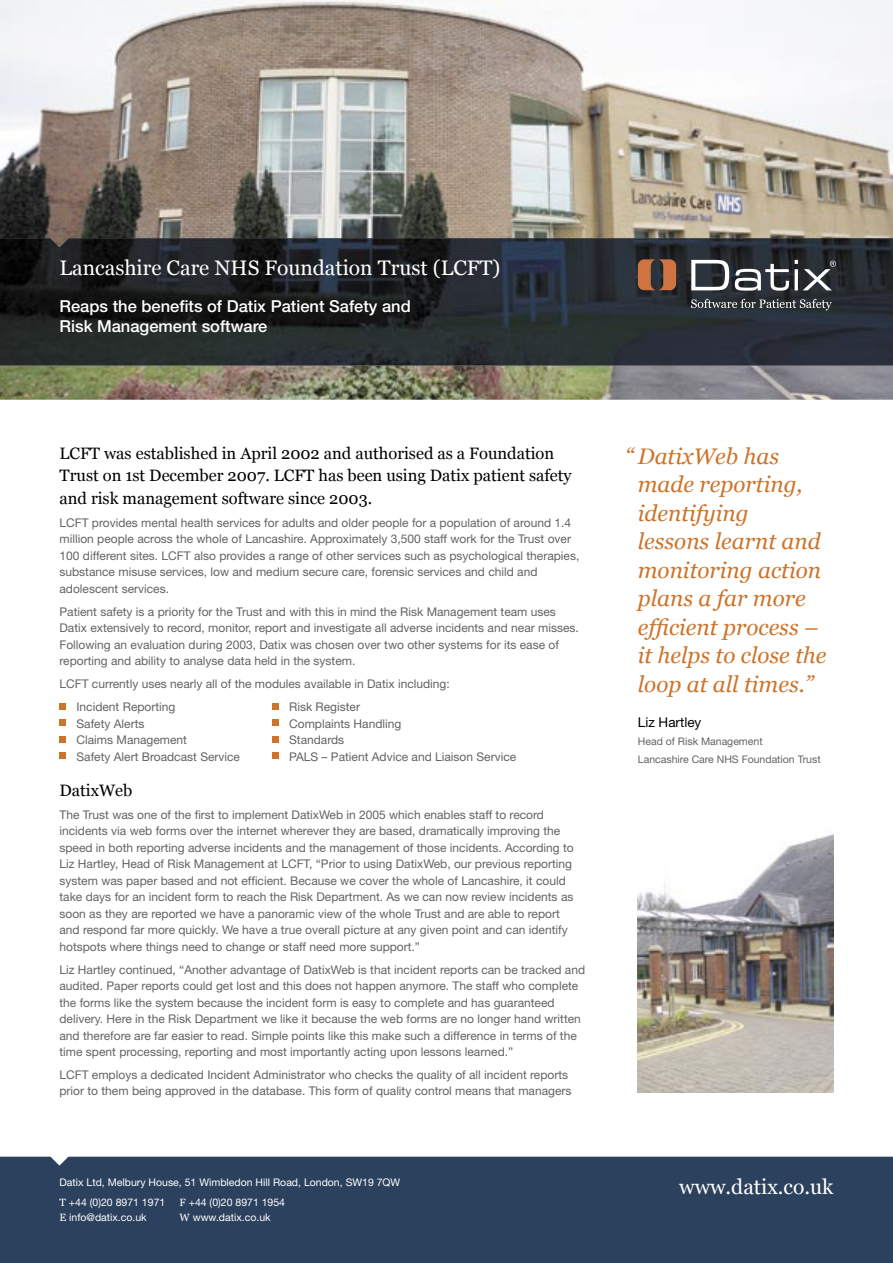
<style>
.page{position:relative;width:893px;height:1263px;background:#fff}
.page>*{position:absolute;margin:0;border:0;box-sizing:border-box;transform-origin:0 0}
.t1{font:italic 22.5px/28.5px "Georgia";color:#cd742a}
.t2{font:21px "Georgia";color:#fff}
.t3{font:16.5px/22.5px "Georgia";color:#000}
.t4{font:500 16.5px/19.8px "Helvetica Neue";color:#fff}
.t5{font:13.5px "Helvetica Neue";color:#000}
.t6{font:12px/16.5px "Helvetica Neue";color:#636363}
.t7{font:10.5px/19.2px "Helvetica Neue";color:#fff}
.t8{font:10.5px/18px "Helvetica Neue";color:#636363}
.s1{font-family:"Georgia"}
</style>
<div class="page">
<img style="left:0;top:0;width:893px;height:400px">
<img style="left:0;top:238px;width:893px;height:128px">
<div style="left:0;top:1157px;width:893px;height:106px;background:#2c415e"></div>
<svg style="left:60px;top:703px;width:6px;height:6px"></svg>
<div style="left:272px;top:703px;width:7px;height:6px;background:#cd742a"></div>
<svg style="left:60px;top:720px;width:6px;height:6px"></svg>
<div style="left:272px;top:720px;width:7px;height:6px;background:#cd742a"></div>
<svg style="left:60px;top:736px;width:6px;height:6px"></svg>
<div style="left:272px;top:736px;width:7px;height:6px;background:#cd742a"></div>
<svg style="left:60px;top:753px;width:6px;height:6px"></svg>
<div style="left:272px;top:753px;width:7px;height:6px;background:#cd742a"></div>
<svg style="left:691px;top:260px;width:38px;height:30px"></svg>
<svg style="left:735px;top:264px;width:54px;height:27px"></svg>
<svg style="left:795px;top:260px;width:41px;height:30px"></svg>
<svg style="left:638px;top:259px;width:38px;height:31px"></svg>
<svg style="left:691px;top:299px;width:141px;height:11px;background:#555a5c"></svg>
<img style="left:638px;top:834px;width:195px;height:259px">
<h2 class="t2" style="left:60px;top:255px;width:442px">Lancashire Care NHS Foundation Trust (LCFT)</h2>
<h3 class="t4" style="left:60px;top:296px;width:353px">Reaps the benefits of Datix Patient Safety and<br>Risk Management software</h3>
<h3 class="t3" style="left:60px;top:442px;width:514px">LCFT was established in April 2002 and authorised as a Foundation<br>Trust on 1st December 2007. LCFT has been using Datix patient safety and risk management software since 2003.</h3>
<p class="t6" style="left:60px;top:514px;width:521px">LCFT provides mental health services for adults and older people for a population of around 1.4 million people across the whole of Lancashire. Approximately 3,500 staff work for the Trust over 100 different sites. LCFT also provides a range of other services such as psychological therapies, substance misuse services, low and medium secure care, forensic services and child and adolescent services.</p>
<p class="t6" style="left:60px;top:603px;width:521px">Patient safety is a priority for the Trust and with this in mind the Risk Management team uses Datix extensively to record, monitor, report and investigate all adverse incidents and near misses.<br>Following an evaluation during 2003, Datix was chosen over two other systems for its ease of reporting and ability to analyse data held in the system.</p>
<p class="t6" style="left:77px;top:672px;width:375px;line-height:23px;text-indent:-17px">LCFT currently uses nearly all of the modules available in Datix including:<br>Incident Reporting</p>
<p class="t6" style="left:289px;top:698px;width:72px">Risk Register</p>
<p class="t6" style="left:77px;top:715px;width:69px">Safety Alerts</p>
<p class="t6" style="left:289px;top:715px;width:114px">Complaints Handling</p>
<p class="t6" style="left:77px;top:731px;width:112px">Claims Management</p>
<p class="t6" style="left:289px;top:731px;width:57px">Standards</p>
<p class="t6" style="left:77px;top:748px;width:165px">Safety Alert Broadcast Service</p>
<p class="t6" style="left:289px;top:748px;width:229px">PALS – Patient Advice and Liaison Service</p>
<h3 class="t3" style="left:60px;top:779px;width:74px">DatixWeb</h3>
<p class="t6" style="left:60px;top:806px;width:516px">The Trust was one of the first to implement DatixWeb in 2005 which enables staff to record incidents via web forms over the internet wherever they are based, dramatically improving the speed in both reporting adverse incidents and the management of those incidents. According to Liz Hartley, Head of Risk Management at LCFT, “Prior to using DatixWeb, our previous reporting system was paper based and not efficient. Because we cover the whole of Lancashire, it could take days for an incident form to reach the Risk Department. As we can now review incidents as soon as they are reported we have a panoramic view of the whole Trust and are able to report and respond far more quickly. We have a true overall picture at any given point and can identify hotspots where things need to change or staff need more support.”</p>
<p class="t6" style="left:60px;top:961px;width:527px">Liz Hartley continued, “Another advantage of DatixWeb is that incident reports can be tracked and audited. Paper reports could get lost and this does not happen anymore. The staff who complete the forms like the system because the incident form is easy to complete and has guaranteed delivery. Here in the Risk Department we like it because the web forms are no longer hand written and therefore are far easier to read. Simple points like this make such a difference in terms of the time spent processing, reporting and most importantly acting upon lessons learned.”</p>
<p class="t6" style="left:60px;top:1066px;width:513px">LCFT employs a dedicated Incident Administrator who checks the quality of all incident reports prior to them being approved in the database. This form of quality control means that managers</p>
<p class="t7" style="left:60px;top:1173px;width:342px">Datix Ltd, Melbury House, 51 Wimbledon Hill Road, London, SW19 7QW<br><span class="s1">T</span> +44 (0)20 8971 1971</p>
<p class="t7" style="left:180px;top:1192px;width:107px"><span class="s1">F</span> +44 (0)20 8971 1954</p>
<p class="t7" style="left:60px;top:1207px;width:89px"><span class="s1">E</span> info@datix.co.uk</p>
<p class="t7" style="left:180px;top:1207px;width:93px"><span class="s1">W</span> www.datix.co.uk</p>
<h1 class="t1" style="left:638px;top:442px;width:190px;text-indent:-13px">“ DatixWeb has made reporting, identifying<br>lessons learnt and monitoring action plans a far more efficient process – it helps to close the loop at all times.”</h1>
<p class="t5" style="left:638px;top:714px;width:65px">Liz Hartley</p>
<p class="t8" style="left:638px;top:732px;width:184px">Head of Risk Management<br>Lancashire Care NHS Foundation Trust</p>
<h2 class="t2" style="left:679px;top:1174px;width:156px">www.datix.co.uk</h2>
</div>
